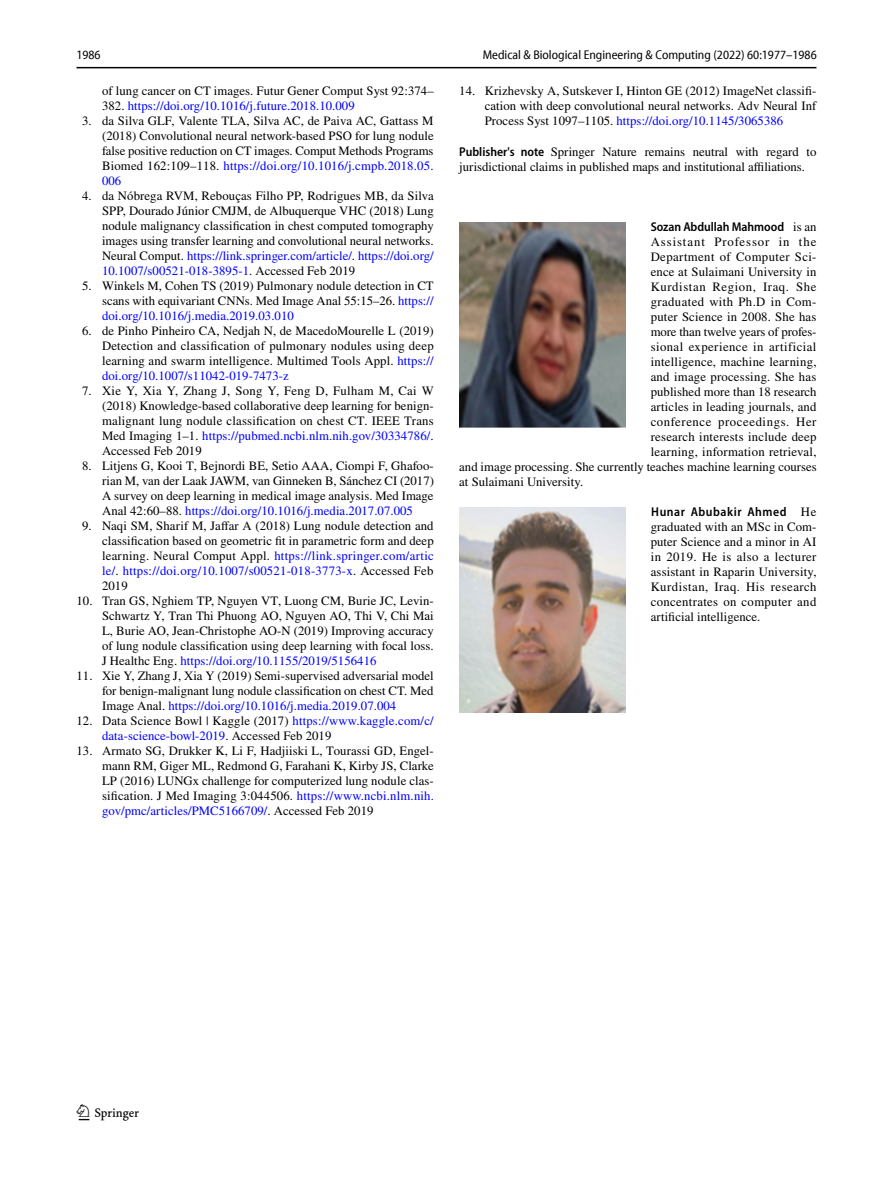
<style>
.page{position:relative;width:893px;height:1187px;background:#fff}
.page>*{position:absolute;margin:0;border:0;box-sizing:border-box;transform-origin:0 0}
.t1{font:22.5px "Springnew Regular 2";color:#000}
.t2{font:12.75px/15px "STIX";letter-spacing:.005em;color:#000;text-align:justify}
.t3{font:12.75px "STIX";letter-spacing:.03em;color:#000}
.t4{font:semi-condensed 12.75px "Myriad Pro Unic";color:#000}
.t5{font:12.75px "STIX";letter-spacing:.045em;color:#000}
.t6{font:600 semi-condensed 12.75px "Myriad Pro";color:#000}
.t7{font:12.75px "STIX";letter-spacing:.075em;color:#000}
.t8{font:600 semi-condensed 12.75px "Myriad Pro";letter-spacing:.04em;color:#000}
.s1{color:#00f}
.s2{font-family:"Myriad Pro";font-weight:600;font-stretch:semi-condensed}
.s3{font-family:"STIX";font-weight:400;font-stretch:normal}
</style>
<div class="page">
<hr style="left:77px;top:67px;width:739px;height:1px;background:#000">
<img style="left:459px;top:223px;width:166px;height:204px">
<img style="left:459px;top:508px;width:166px;height:204px">
<p class="t4" style="left:76px;top:50px;width:26px">1986</p>
<p class="t4" style="left:483px;top:50px;width:335px">Medical &amp; Biological Engineering &amp; Computing (2022) 60:1977–1986</p>
<p class="t2" style="left:102px;top:84px;width:333px">of lung cancer on CT images. Futur Gener Comput Syst 92:374–<br>382. <span class="s1">https://doi.org/10.1016/j.future.2018.10.009</span></p>
<p class="t2" style="left:102px;top:114px;width:333px;text-indent:-20px">3. da Silva GLF, Valente TLA, Silva AC, de Paiva AC, Gattass M (2018) Convolutional neural network-based PSO for lung nodule false positive reduction on CT images. Comput Methods Programs Biomed 162:109–118. <span class="s1">https://doi.org/10.1016/j.cmpb.2018.05.<br>006</span></p>
<p class="t2" style="left:102px;top:189px;width:333px;text-indent:-20px">4. da Nóbrega RVM, Rebouças Filho PP, Rodrigues MB, da Silva SPP, Dourado Júnior CMJM, de Albuquerque VHC (2018) Lung nodule malignancy classification in chest computed tomography images using transfer learning and convolutional neural networks.<br>Neural Comput. <span class="s1">https://link.springer.com/article/</span>. <span class="s1">https://doi.org/ 10.1007/s00521-018-3895-1</span>. Accessed Feb 2019</p>
<p class="t2" style="left:102px;top:279px;width:333px;text-indent:-20px">5. Winkels M, Cohen TS (2019) Pulmonary nodule detection in CT scans with equivariant CNNs. Med Image Anal 55:15–26. <span class="s1">https:// doi.org/10.1016/j.media.2019.03.010</span></p>
<p class="t2" style="left:102px;top:324px;width:333px;text-indent:-20px">6. de Pinho Pinheiro CA, Nedjah N, de MacedoMourelle L (2019)<br>Detection and classification of pulmonary nodules using deep learning and swarm intelligence. Multimed Tools Appl. <span class="s1">https:// doi.org/10.1007/s11042-019-7473-z</span></p>
<p class="t2" style="left:102px;top:384px;width:333px;text-indent:-20px">7. Xie Y, Xia Y, Zhang J, Song Y, Feng D, Fulham M, Cai W (2018) Knowledge-based collaborative deep learning for benign&shy;malignant lung nodule classification on chest CT. IEEE Trans Med Imaging 1–1. <span class="s1">https://pubmed.ncbi.nlm.nih.gov/30334786/</span>.<br>Accessed Feb 2019</p>
<p class="t2" style="left:102px;top:459px;width:333px;text-indent:-20px">8. Litjens G, Kooi T, Bejnordi BE, Setio AAA, Ciompi F, Ghafoo&shy;rian M, van der Laak JAWM, van Ginneken B, Sánchez CI (2017)<br>A survey on deep learning in medical image analysis. Med Image Anal 42:60–88. <span class="s1">https://doi.org/10.1016/j.media.2017.07.005</span></p>
<p class="t2" style="left:102px;top:519px;width:333px;text-indent:-20px">9. Naqi SM, Sharif M, Jaffar A (2018) Lung nodule detection and classification based on geometric fit in parametric form and deep learning. Neural Comput Appl. <span class="s1">https://link.springer.com/artic le/</span>. <span class="s1">https://doi.org/10.1007/s00521-018-3773-x</span>. Accessed Feb 2019</p>
<p class="t2" style="left:102px;top:594px;width:333px;text-indent:-26px">10. Tran GS, Nghiem TP, Nguyen VT, Luong CM, Burie JC, Levin-Schwartz Y, Tran Thi Phuong AO, Nguyen AO, Thi V, Chi Mai L, Burie AO, Jean-Christophe AO-N (2019) Improving accuracy of lung nodule classification using deep learning with focal loss.<br>J Healthc Eng. <span class="s1">https://doi.org/10.1155/2019/5156416</span></p>
<p class="t2" style="left:102px;top:669px;width:333px;text-indent:-26px">11. Xie Y, Zhang J, Xia Y (2019) Semi-supervised adversarial model for benign-malignant lung nodule classification on chest CT. Med Image Anal. <span class="s1">https://doi.org/10.1016/j.media.2019.07.004</span></p>
<p class="t2" style="left:102px;top:714px;width:333px;text-indent:-26px">12. Data Science Bowl | Kaggle (2017) <span class="s1">https://www.kaggle.com/c/ data-science-bowl-2019</span>. Accessed Feb 2019</p>
<p class="t2" style="left:102px;top:744px;width:333px;text-indent:-26px">13. Armato SG, Drukker K, Li F, Hadjiiski L, Tourassi GD, Engel&shy;mann RM, Giger ML, Redmond G, Farahani K, Kirby JS, Clarke LP (2016) LUNGx challenge for computerized lung nodule clas&shy;sification. J Med Imaging 3:044506. <span class="s1">https://www.ncbi.nlm.nih. gov/pmc/articles/PMC5166709/</span>. Accessed Feb 2019</p>
<p class="t2" style="left:485px;top:84px;width:333px;text-indent:-26px">14. Krizhevsky A, Sutskever I, Hinton GE (2012) ImageNet classifi&shy;cation with deep convolutional neural networks. Adv Neural Inf Process Syst 1097–1105. <span class="s1">https://doi.org/10.1145/3065386</span></p>
<p class="t2" style="left:459px;top:145px;width:359px"><span class="s2">Publisher's note</span> Springer Nature remains neutral with regard to jurisdictional claims in published maps and institutional affiliations.</p>
<p class="t6" style="left:651px;top:220px;width:167px">Sozan Abdullah Mahmood <span class="s3">is an</span></p>
<p class="t7" style="left:651px;top:233px;width:167px">Assistant Professor in the</p>
<p class="t3" style="left:651px;top:248px;width:167px">Department of Computer Sci-</p>
<p class="t2" style="left:651px;top:265px;width:167px">ence at Sulaimani University in</p>
<p class="t5" style="left:651px;top:278px;width:167px">Kurdistan Region, Iraq. She</p>
<p class="t3" style="left:651px;top:293px;width:167px">graduated with Ph.D in Com-</p>
<p class="t2" style="left:651px;top:310px;width:167px">puter Science in 2008. She has</p>
<p class="t2" style="left:651px;top:325px;width:167px">more than twelve years of profes-</p>
<p class="t3" style="left:651px;top:338px;width:167px">sional experience in artificial</p>
<p class="t2" style="left:651px;top:355px;width:167px">intelligence, machine learning,</p>
<p class="t2" style="left:651px;top:370px;width:167px">and image processing. She has</p>
<p class="t2" style="left:651px;top:385px;width:167px">published more than 18 research</p>
<p class="t2" style="left:651px;top:400px;width:167px">articles in leading journals, and</p>
<p class="t5" style="left:651px;top:413px;width:167px">conference proceedings. Her</p>
<p class="t2" style="left:651px;top:430px;width:167px">research interests include deep</p>
<p class="t2" style="left:651px;top:445px;width:167px">learning, information retrieval,</p>
<p class="t2" style="left:459px;top:460px;width:359px">and image processing. She currently teaches machine learning courses</p>
<p class="t2" style="left:459px;top:475px;width:125px">at Sulaimani University.</p>
<p class="t8" style="left:651px;top:505px;width:167px">Hunar Abubakir Ahmed <span class="s3">He</span></p>
<p class="t2" style="left:651px;top:520px;width:167px">graduated with an MSc in Com&shy;puter Science and a minor in AI in 2019. He is also a lecturer assistant in Raparin University, Kurdistan, Iraq. His research concentrates on computer and artificial intelligence.</p>
<h1 class="t1" style="left:79px;top:1104px;width:62px">1 3</h1>
</div>
